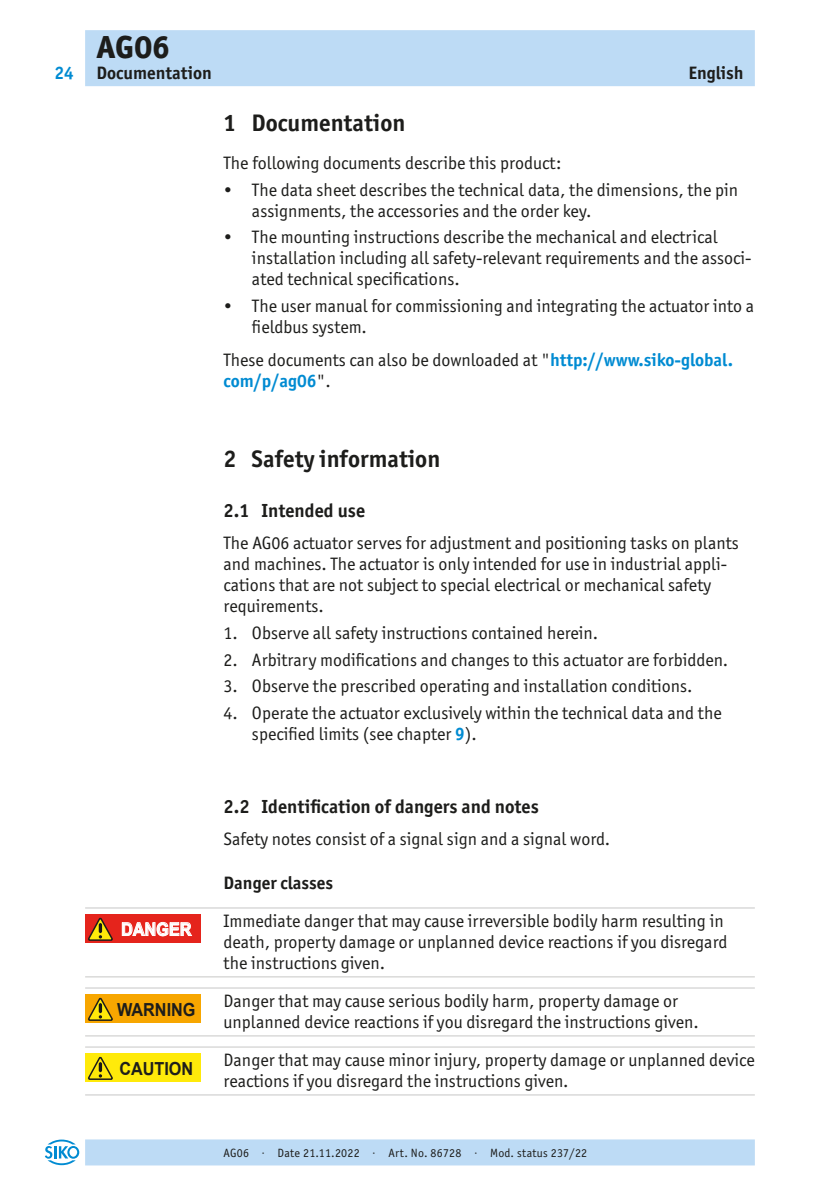
<style>
.page{position:relative;width:840px;height:1191px;background:#fff}
.page>*{position:absolute;margin:0;border:0;box-sizing:border-box;transform-origin:0 0}
.t1{font:800 32px "Officina Sans ITC Pro";color:#1d1d1b}
.t2{font:700 24px "Officina Sans ITC Pro";color:#1d1d1b}
.t3{font:700 19px "Officina Sans ITC Pro";color:#1d1d1b}
._03__Fliesstext{font:18px/21px "Officina Sans ITC Pro";color:#1d1d1b}
._03__Fliesstext_Lini{font:18px/21px "Officina Sans ITC Pro";color:#1d1d1b}
._02__Ueberschrift{font:700 18px "Officina Sans ITC Pro";color:#1d1d1b}
.t4{font:700 18px "Arial";color:#1d1d1b;scale:.9 1}
.t5{font:700 18px "Arial";color:#fff;scale:.9 1}
.t6{font:700 18px "Officina Sans ITC Pro";color:#008bd2}
.t7{font:12px "Officina Sans ITC Pro";letter-spacing:.02em;color:#1d1d1b}
.s1{font-weight:700;color:#008bd2}
</style>
<div class="page">
<div style="left:85px;top:30px;width:669px;height:56px;background:#bddbf5"></div>
<div style="left:85px;top:1139px;width:669px;height:26px;background:#bddbf5"></div>
<svg style="left:45px;top:1139px;width:34px;height:26px"></svg>
<hr style="left:85px;top:907px;width:669px;height:1px;background:#c7c7c6">
<hr style="left:85px;top:976px;width:669px;height:1px;background:#c7c7c6">
<hr style="left:85px;top:987px;width:669px;height:1px;background:#c7c7c6">
<hr style="left:85px;top:1035px;width:669px;height:1px;background:#c7c7c6">
<hr style="left:85px;top:1046px;width:669px;height:1px;background:#c7c7c6">
<hr style="left:85px;top:1094px;width:669px;height:1px;background:#c7c7c6">
<div style="left:85px;top:914px;width:116px;height:29px;background:#e5241c"></div>
<svg style="left:122px;top:922px;width:70px;height:14px"></svg>
<svg style="left:88px;top:917px;width:25px;height:24px"></svg>
<div style="left:85px;top:994px;width:116px;height:29px;background:#f7a600"></div>
<svg style="left:87px;top:997px;width:26px;height:24px"></svg>
<div style="left:85px;top:1053px;width:116px;height:29px;background:#ffea0a"></div>
<svg style="left:87px;top:1056px;width:26px;height:24px"></svg>
<p class="t6" style="left:54px;top:62px;width:21px">24</p>
<h1 class="t1" style="left:96px;top:26px;width:75px">AG06</h1>
<p class="_02__Ueberschrift" style="left:96px;top:62px;width:117px">Documentation</p>
<p class="_02__Ueberschrift" style="left:688px;top:62px;width:57px">English</p>
<p class="t2" style="left:223px;top:108px;width:183px">1 Documentation</p>
<p class="_03__Fliesstext" style="left:223px;top:152px;width:339px">The following documents describe this product:</p>
<p class="_03__Fliesstext" style="left:252px;top:179px;width:487px;text-indent:-28px">• The data sheet describes the technical data, the dimensions, the pin assignments, the accessories and the order key.</p>
<p class="_03__Fliesstext" style="left:252px;top:226px;width:500px;text-indent:-28px">• The mounting instructions describe the mechanical and electrical installation including all safety-relevant requirements and the associ&shy;ated technical specifications.</p>
<p class="_03__Fliesstext" style="left:252px;top:295px;width:503px;text-indent:-28px">• The user manual for commissioning and integrating the actuator into a fieldbus system.</p>
<p class="_03__Fliesstext" style="left:223px;top:349px;width:510px;line-height:21.6px">These documents can also be downloaded at "<span class="s1">http://www.siko-global. com/p/ag06</span>".</p>
<p class="t5" style="left:121px;top:917px;width:80px">DANGER</p>
<p class="t4" style="left:117px;top:997px;width:89px">WARNING</p>
<p class="t4" style="left:119px;top:1056px;width:84px">CAUTION</p>
<p class="t2" style="left:223px;top:443px;width:218px">2 Safety information</p>
<p class="t3" style="left:223px;top:498px;width:143px">2.1 Intended use</p>
<p class="_03__Fliesstext" style="left:223px;top:532px;width:516px">The AG06 actuator serves for adjustment and positioning tasks on plants and machines. The actuator is only intended for use in industrial appli&shy;cations that are not subject to special electrical or mechanical safety requirements.</p>
<p class="_03__Fliesstext" style="left:223px;top:622px;width:376px">1. Observe all safety instructions contained herein.</p>
<p class="_03__Fliesstext" style="left:223px;top:649px;width:506px">2. Arbitrary modifications and changes to this actuator are forbidden.</p>
<p class="_03__Fliesstext" style="left:223px;top:675px;width:470px">3. Observe the prescribed operating and installation conditions.</p>
<p class="_03__Fliesstext" style="left:252px;top:702px;width:471px;text-indent:-28px">4. Operate the actuator exclusively within the technical data and the specified limits (see chapter <span class="s1">9</span>).</p>
<p class="t3" style="left:223px;top:794px;width:316px">2.2 Identification of dangers and notes</p>
<p class="_03__Fliesstext" style="left:223px;top:828px;width:388px">Safety notes consist of a signal sign and a signal word.</p>
<p class="_02__Ueberschrift" style="left:223px;top:871px;width:111px">Danger classes</p>
<p class="_03__Fliesstext_Lini" style="left:223px;top:910px;width:505px">Immediate danger that may cause irreversible bodily harm resulting in death, property damage or unplanned device reactions if you disregard the instructions given.</p>
<p class="_03__Fliesstext_Lini" style="left:223px;top:990px;width:476px">Danger that may cause serious bodily harm, property damage or unplanned device reactions if you disregard the instructions given.</p>
<p class="_03__Fliesstext_Lini" style="left:223px;top:1049px;width:532px">Danger that may cause minor injury, property damage or unplanned device reactions if you disregard the instructions given.</p>
<p class="t7" style="left:223px;top:1145px;width:365px">AG06 · Date 21.11.2022 · Art. No. 86728 · Mod. status 237/22</p>
</div>
